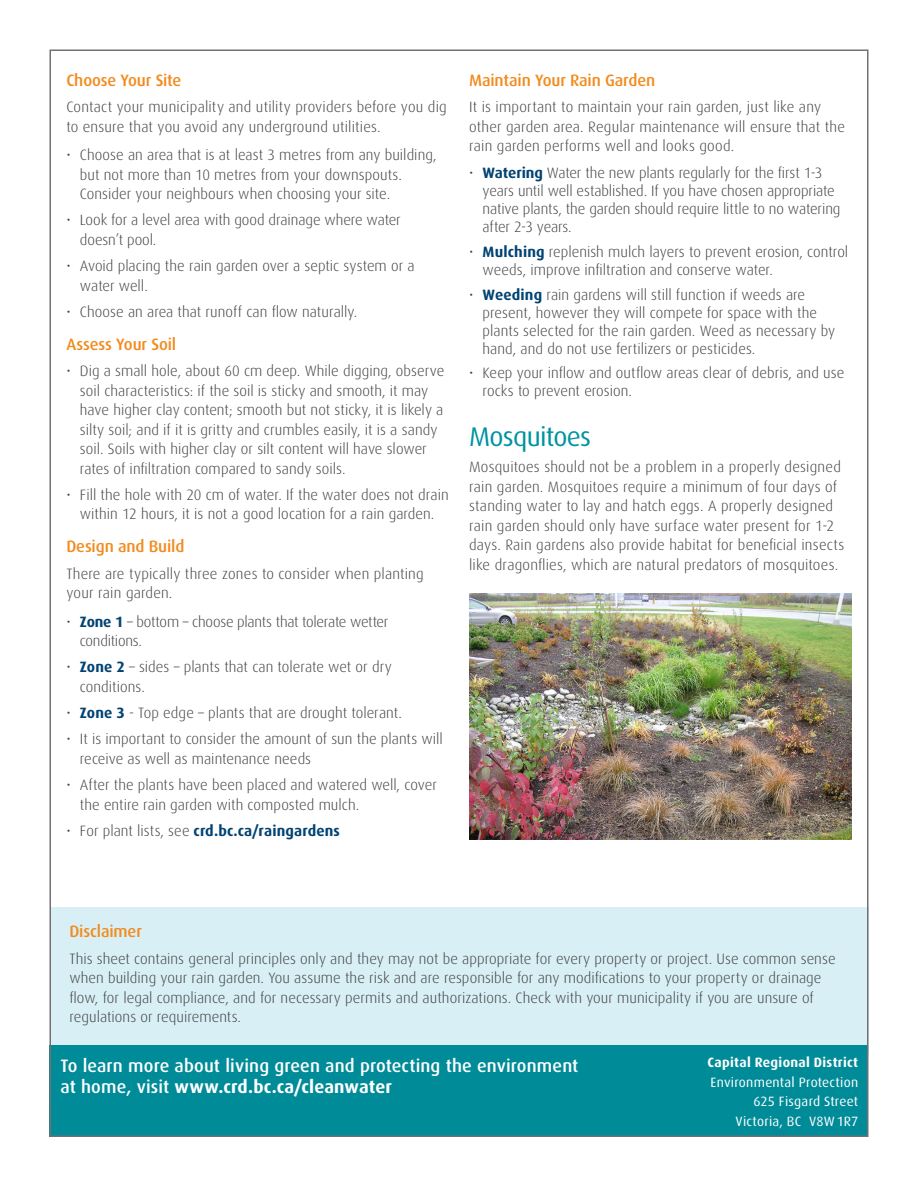
<style>
.page{position:relative;width:918px;height:1188px;background:#fff}
.page>*{position:absolute;margin:0;border:0;box-sizing:border-box;transform-origin:0 0}
.Heading{font:27px "Dax OT";letter-spacing:-.025em;color:#0093a1}
.Body{font:500 18px/21px "Dax OT";letter-spacing:.01em;color:#fff}
.orange_text{font:500 16.5px "Dax OT";letter-spacing:-.01em;color:#f28b1d}
.Body_Copy{font:300 15px/19.5px "Dax OT";letter-spacing:.005em;color:#3e3e3f}
.Body_Copy-2{font:300 15px/19.5px "Dax OT";letter-spacing:-.015em;color:#3e3e3f}
.t1{font:700 15px "Dax OT";letter-spacing:.01em;color:#004372}
.t2{font:13.5px/19.5px "Dax OT";letter-spacing:.02em;color:#fff;text-align:right}
.s1{font-weight:700;color:#004372}
.s2{font-weight:300;color:#3e3e3f}
.s3{font-weight:700}
</style>
<div class="page">
<div style="left:51px;top:907px;width:817px;height:147px;background:#d8f0f5"></div>
<div style="left:50px;top:1045px;width:818px;height:91px;background:#008b98"></div>
<img style="left:469px;top:593px;width:383px;height:246px">
<p class="orange_text" style="left:66px;top:64px;width:117px">Choose Your Site</p>
<p class="Body_Copy" style="left:66px;top:94px;width:382px">Contact your municipality and utility providers before you dig to ensure that you avoid any underground utilities.</p>
<p class="Body_Copy" style="left:80px;top:142px;width:358px;text-indent:-14px">• Choose an area that is at least 3 metres from any building, but not more than 10 metres from your downspouts.<br>Consider your neighbours when choosing your site.</p>
<p class="Body_Copy" style="left:80px;top:208px;width:322px;text-indent:-14px">• Look for a level area with good drainage where water doesn’t pool.</p>
<p class="Body_Copy" style="left:80px;top:253px;width:336px;text-indent:-14px">• Avoid placing the rain garden over a septic system or a water well.</p>
<p class="Body_Copy" style="left:66px;top:299px;width:293px">• Choose an area that runoff can flow naturally.</p>
<p class="orange_text" style="left:66px;top:328px;width:111px">Assess Your Soil</p>
<p class="Body_Copy" style="left:80px;top:358px;width:366px;text-indent:-14px">• Dig a small hole, about 60 cm deep. While digging, observe soil characteristics: if the soil is sticky and smooth, it may have higher clay content; smooth but not sticky, it is likely a silty soil; and if it is gritty and crumbles easily, it is a sandy soil. Soils with higher clay or silt content will have slower rates of infiltration compared to sandy soils.</p>
<p class="Body_Copy" style="left:66px;top:482px;width:384px;text-align:center">• Fill the hole with 20 cm of water. If the water does not drain within 12 hours, it is not a good location for a rain garden.</p>
<p class="orange_text" style="left:66px;top:531px;width:120px">Design and Build</p>
<p class="Body_Copy" style="left:66px;top:561px;width:359px">There are typically three zones to consider when planting your rain garden.</p>
<p class="Body_Copy-2" style="left:80px;top:609px;width:310px;text-indent:-14px">• <span class="s1">Zone 1</span> – bottom – choose plants that tolerate wetter conditions.</p>
<p class="Body_Copy" style="left:80px;top:655px;width:313px;text-indent:-14px">• <span class="s1">Zone 2</span> – sides – plants that can tolerate wet or dry conditions.</p>
<p class="Body_Copy" style="left:66px;top:700px;width:337px">• <span class="s1">Zone 3</span> - Top edge – plants that are drought tolerant.</p>
<p class="Body_Copy" style="left:80px;top:727px;width:365px;text-indent:-14px">• It is important to consider the amount of sun the plants will receive as well as maintenance needs</p>
<p class="Body_Copy" style="left:80px;top:772px;width:359px;text-indent:-14px">• After the plants have been placed and watered well, cover the entire rain garden with composted mulch.</p>
<p class="t1" style="left:66px;top:816px;width:275px"><span class="s2">• For plant lists, see</span> crd.bc.ca/raingardens</p>
<p class="orange_text" style="left:469px;top:64px;width:188px">Maintain Your Rain Garden</p>
<p class="Body_Copy" style="left:469px;top:94px;width:377px">It is important to maintain your rain garden, just like any other garden area. Regular maintenance will ensure that the rain garden performs well and looks good.</p>
<p class="Body_Copy" style="left:483px;top:161px;width:359px;line-height:18px;text-indent:-14px">• <span class="s1">Watering</span> Water the new plants regularly for the first 1-3 years until well established. If you have chosen appropriate native plants, the garden should require little to no watering after 2-3 years.</p>
<p class="Body_Copy" style="left:483px;top:240px;width:367px;line-height:18px;text-indent:-14px">• <span class="s1">Mulching</span> replenish mulch layers to prevent erosion, control weeds, improve infiltration and conserve water.</p>
<p class="Body_Copy" style="left:483px;top:283px;width:354px;line-height:18px;text-indent:-14px">• <span class="s1">Weeding</span> rain gardens will still function if weeds are present, however they will compete for space with the plants selected for the rain garden. Weed as necessary by hand, and do not use fertilizers or pesticides.</p>
<p class="Body_Copy" style="left:483px;top:361px;width:363px;line-height:18px;text-indent:-14px">• Keep your inflow and outflow areas clear of debris, and use rocks to prevent erosion.</p>
<p class="Heading" style="left:469px;top:411px;width:124px">Mosquitoes</p>
<p class="Body_Copy" style="left:469px;top:454px;width:377px">Mosquitoes should not be a problem in a properly designed rain garden. Mosquitoes require a minimum of four days of standing water to lay and hatch eggs. A properly designed rain garden should only have surface water present for 1-2 days. Rain gardens also provide habitat for beneficial insects like dragonflies, which are natural predators of mosquitoes.</p>
<p class="orange_text" style="left:69px;top:916px;width:74px">Disclaimer</p>
<p class="Body_Copy" style="left:69px;top:946px;width:768px">This sheet contains general principles only and they may not be appropriate for every property or project. Use common sense when building your rain garden. You assume the risk and are responsible for any modifications to your property or drainage flow, for legal compliance, and for necessary permits and authorizations. Check with your municipality if you are unsure of regulations or requirements.</p>
<p class="t2" style="left:708px;top:1050px;width:152px"><span class="s3">Capital Regional District<br></span>Environmental Protection<br>625 Fisgard Street</p>
<p class="t2" style="left:736px;top:1109px;width:124px">Victoria, BC V8W 1R7</p>
<p class="Body" style="left:60px;top:1052px;width:520px">To learn more about living green and protecting the environment at home, visit <span class="s3">www.crd.bc.ca/cleanwater</span></p>
</div>
